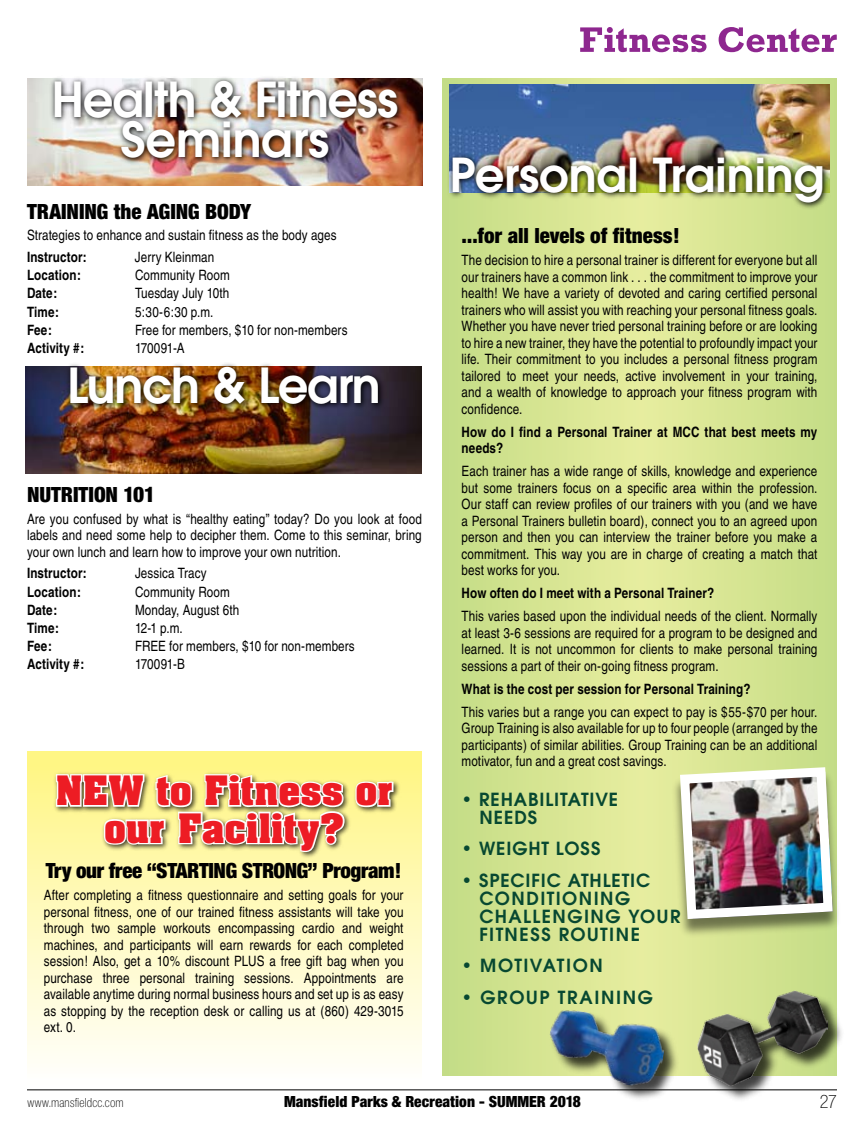
<style>
.page{position:relative;width:864px;height:1134px;background:#fff}
.page>*{position:absolute;margin:0;border:0;box-sizing:border-box;transform-origin:0 0}
.t1{font:600 48px/40.5px "Avant Garde";letter-spacing:-.02em;color:#fff;text-align:center}
.t2{font:600 46.5px "Avant Garde";letter-spacing:-.01em;color:#fff}
.t3{font:700 34.5px/37.5px "Aachen";letter-spacing:.02em;color:#ed1c24;text-align:center}
.t4{font:22.5px "Sans Black Condensed DTC";letter-spacing:-.005em;color:#000}
.t5{font:19.5px "Sans Thin Condensed DTC";color:#000}
.t6{font:600 18px/18px "Avant Garde";letter-spacing:.085em;color:#074831}
.t7{font:600 18px/18px "Avant Garde";letter-spacing:.05em;color:#074831}
.t8{font:16.5px "Sans Black Condensed DTC";color:#000}
.t9{font:condensed 14.25px/16.5px "Helvetica";letter-spacing:.005em;color:#000;text-align:justify}
.t10{font:700 condensed 14.25px/16.5px "Helvetica";letter-spacing:.01em;color:#000}
.t11{font:13.5px "Sans Thin Condensed DTC";letter-spacing:.015em;color:#000}
.s1{font-weight:700}
</style>
<div class="page">
<hr style="left:27px;top:1089px;width:810px;height:1px;background:#000">
<svg style="left:580px;top:27px;width:257px;height:25px"></svg>
<div style="left:27px;top:752px;width:395px;height:332px;background:linear-gradient(to bottom,#fff580,#fffffd)"></div>
<div style="left:52px;top:770px;width:350px;height:90px;background:#000;opacity:.75"></div>
<svg style="left:353px;top:779px;width:42px;height:31px"></svg>
<svg style="left:54px;top:758px;width:292px;height:96px"></svg>
<svg style="left:442px;top:78px;width:395px;height:998px;background:#d5e492"></svg>
<div style="left:671px;top:769px;width:171px;height:170px;background:#000;opacity:.5"></div>
<img style="left:690px;top:777px;width:143px;height:142px">
<div style="left:680px;top:767px;width:153px;height:152px;border:9px solid #fff;border-radius:7px"></div>
<div style="left:697px;top:991px;width:148px;height:112px;background:#000;opacity:.75"></div>
<img style="left:697px;top:991px;width:131px;height:95px">
<div style="left:550px;top:1010px;width:131px;height:93px;background:#000;opacity:.75"></div>
<img style="left:544px;top:1007px;width:124px;height:83px">
<img style="left:449px;top:85px;width:381px;height:66px">
<img style="left:447px;top:151px;width:384px;height:59px">
<img style="left:27px;top:78px;width:396px;height:108px">
<img style="left:49px;top:77px;width:357px;height:89px">
<img style="left:26px;top:366px;width:396px;height:108px">
<img style="left:64px;top:363px;width:323px;height:48px">
<p class="t1" style="left:52px;top:78px;width:348px">HEALTH &amp; FITNESS<br>SEMINARS</p>
<p class="t4" style="left:27px;top:198px;width:34px">Training</p>
<p class="t4" style="left:114px;top:198px;width:56px">the Aging</p>
<p class="t4" style="left:205px;top:198px;width:25px">Body</p>
<p class="t9" style="left:27px;top:225px;width:311px;line-height:21.5px">Strategies to enhance and sustain fitness as the body ages<br><span class="s1">Instructor:</span></p>
<p class="t9" style="left:135px;top:249px;width:81px">Jerry Kleinman</p>
<p class="t10" style="left:27px;top:267px;width:56px">Location:</p>
<p class="t9" style="left:135px;top:267px;width:96px">Community Room</p>
<p class="t10" style="left:27px;top:285px;width:32px">Date:</p>
<p class="t9" style="left:135px;top:285px;width:96px">Tuesday July 10th</p>
<p class="t10" style="left:27px;top:303px;width:34px">Time:</p>
<p class="t9" style="left:135px;top:303px;width:80px">5:30-6:30 p.m.</p>
<p class="t10" style="left:27px;top:321px;width:26px">Fee:</p>
<p class="t9" style="left:135px;top:322px;width:214px">Free for members, $10 for non-members</p>
<p class="t10" style="left:27px;top:340px;width:59px">Activity #:</p>
<p class="t9" style="left:135px;top:340px;width:51px">170091-A</p>
<p class="t1" style="left:67px;top:364px;width:315px">LUNCH &amp; LEARN</p>
<p class="t4" style="left:27px;top:481px;width:56px">Nutrition</p>
<p class="t4" style="left:124px;top:481px;width:33px">101</p>
<p class="t9" style="left:27px;top:511px;width:396px">Are you confused by what is “healthy eating” today? Do you look at food labels and need some help to decipher them. Come to this seminar, bring your own lunch and learn how to improve your own nutrition.</p>
<p class="t10" style="left:27px;top:565px;width:61px">Instructor:</p>
<p class="t9" style="left:135px;top:565px;width:73px">Jessica Tracy</p>
<p class="t10" style="left:27px;top:583px;width:56px">Location:</p>
<p class="t9" style="left:135px;top:583px;width:96px">Community Room</p>
<p class="t10" style="left:27px;top:601px;width:32px">Date:</p>
<p class="t9" style="left:135px;top:601px;width:106px">Monday, August 6th</p>
<p class="t10" style="left:27px;top:620px;width:34px">Time:</p>
<p class="t9" style="left:135px;top:620px;width:49px">12-1 p.m.</p>
<p class="t10" style="left:27px;top:638px;width:26px">Fee:</p>
<p class="t9" style="left:135px;top:638px;width:221px">FREE for members, $10 for non-members</p>
<p class="t10" style="left:27px;top:656px;width:59px">Activity #:</p>
<p class="t9" style="left:135px;top:656px;width:52px">170091-B</p>
<p class="t3" style="left:56px;top:771px;width:339px">New to Fitness or our Facility?</p>
<p class="t4" style="left:46px;top:857px;width:357px">Try our free “STARTING STRONG” Program!</p>
<p class="t9" style="left:44px;top:887px;width:361px">After completing a fitness questionnaire and setting goals for your personal fitness, one of our trained fitness assistants will take you through two sample workouts encompassing cardio and weight machines, and participants will earn rewards for each completed session! Also, get a 10% discount PLUS a free gift bag when you purchase three personal training sessions. Appointments are available anytime during normal business hours and set up is as easy as stopping by the reception desk or calling us at (860) 429-3015 ext. 0.</p>
<p class="t2" style="left:450px;top:144px;width:376px">PERSONAL TRAINING</p>
<p class="t4" style="left:462px;top:222px;width:220px">…for all levels of fitness!</p>
<p class="t9" style="left:462px;top:252px;width:357px">The decision to hire a personal trainer is different for everyone but all our trainers have a common link . . . the commitment to improve your health! We have a variety of devoted and caring certified personal trainers who will assist you with reaching your personal fitness goals.<br>Whether you have never tried personal training before or are looking to hire a new trainer, they have the potential to profoundly impact your life. Their commitment to you includes a personal fitness program tailored to meet your needs, active involvement in your training, and a wealth of knowledge to approach your fitness program with confidence.</p>
<p class="t10" style="left:462px;top:423px;width:357px">How do I find a Personal Trainer at MCC that best meets my needs?</p>
<p class="t9" style="left:462px;top:463px;width:357px">Each trainer has a wide range of skills, knowledge and experience but some trainers focus on a specific area within the profession.<br>Our staff can review profiles of our trainers with you (and we have a Personal Trainers bulletin board), connect you to an agreed upon person and then you can interview the trainer before you make a commitment. This way you are in charge of creating a match that best works for you.</p>
<p class="t9" style="left:462px;top:582px;width:357px;line-height:23px"><span class="s1">How often do I meet with a Personal Trainer?<br></span>This varies based upon the individual needs of the client. Normally</p>
<p class="t9" style="left:462px;top:624px;width:357px">at least 3-6 sessions are required for a program to be designed and learned. It is not uncommon for clients to make personal training sessions a part of their on-going fitness program.</p>
<p class="t9" style="left:462px;top:677px;width:357px;line-height:23px"><span class="s1">What is the cost per session for Personal Training?<br></span>This varies but a range you can expect to pay is $55-$70 per hour.</p>
<p class="t9" style="left:462px;top:720px;width:357px">Group Training is also available for up to four people (arranged by the participants) of similar abilities. Group Training can be an additional motivator, fun and a great cost savings.</p>
<p class="t7" style="left:479px;top:790px;width:138px;text-indent:-18px">• REHABILITATIVE<br>NEEDS</p>
<p class="t6" style="left:461px;top:839px;width:130px">• WEIGHT LOSS</p>
<p class="t6" style="left:461px;top:871px;width:41px">• SPEC</p>
<p class="t6" style="left:525px;top:871px;width:54px">IFIC ATHLET</p>
<p class="t6" style="left:630px;top:871px;width:19px">IC</p>
<p class="t6" style="left:479px;top:889px;width:198px">CONDITIONING<br>CHALLE NGING YOUR<br>FITNESS</p>
<p class="t6" style="left:559px;top:925px;width:81px">ROUTINE</p>
<p class="t6" style="left:461px;top:956px;width:143px">• MOTIVATION</p>
<p class="t6" style="left:461px;top:988px;width:193px">• GROUP TRAINING</p>
<p class="t11" style="left:27px;top:1095px;width:98px">www.mansfieldcc.com</p>
<p class="t8" style="left:284px;top:1092px;width:298px">Mansfield Parks &amp; Recreation - summer 2018</p>
<p class="t5" style="left:820px;top:1091px;width:19px">27</p>
</div>
